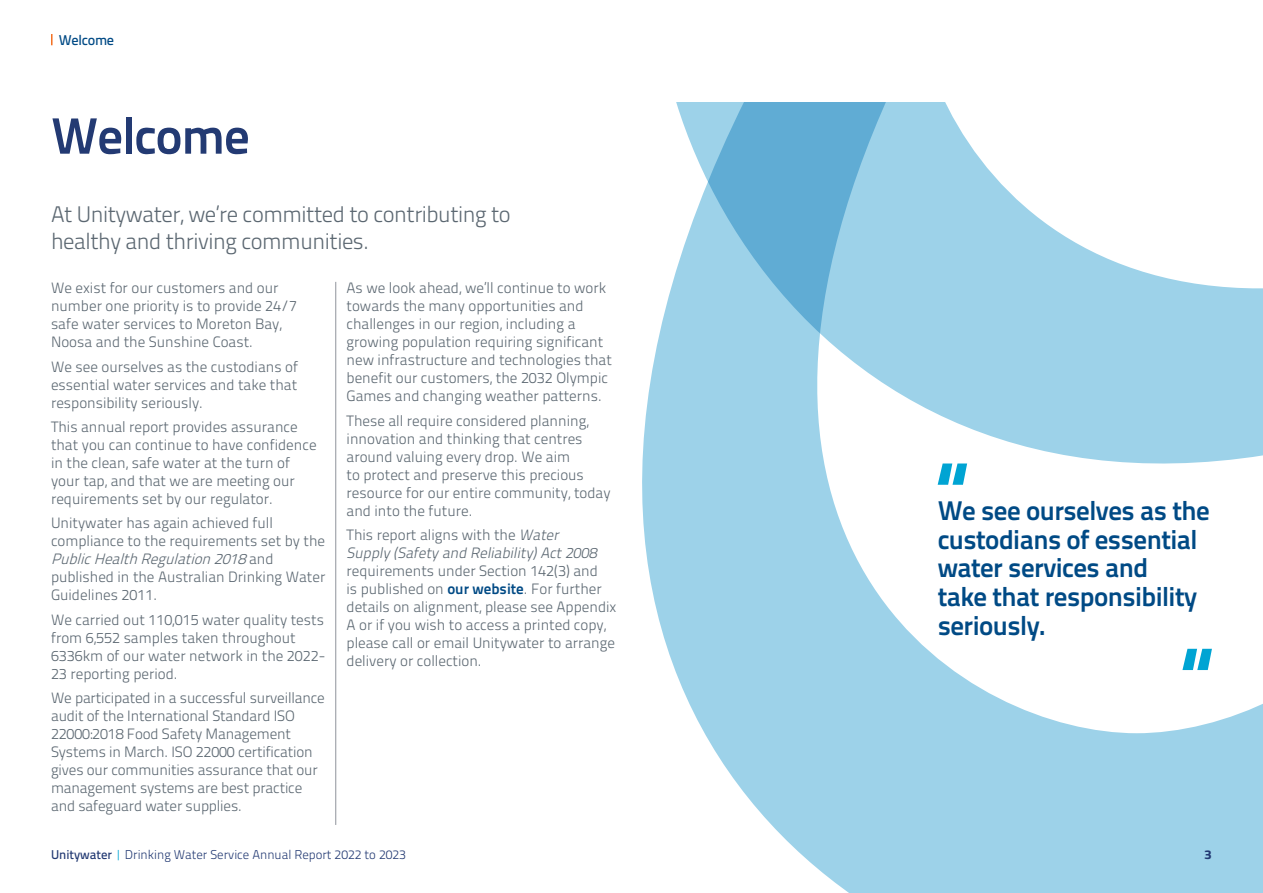
<style>
.page{position:relative;width:1263px;height:893px;background:#fff}
.page>*{position:absolute;margin:0;border:0;box-sizing:border-box;transform-origin:0 0}
.t1{font:51px "Titillium Text 25 L 800 wt";letter-spacing:-.02em;color:#233a73}
.t2{font:27px/28.5px "Titillium Text 25 L 800 wt";letter-spacing:-.02em;color:#004a85}
.t3{font:22.5px/27px "Titillium Text 25 L 250 wt";letter-spacing:-.02em;color:#5b6771}
.t4{font:15px/18px "Titillium Text 25 L 250 wt";color:#5b6771}
.t5{font:italic 15px/18px "Titillium Text 25 L 250 wt";color:#5b6771}
.t6{font:14.25px "Titillium Text 25 L 600 wt";letter-spacing:-.02em;color:#004a85}
.t7{font:12.75px "Titillium Text 25 L 250 wt";color:#233a73}
.t8{font:700 12.75px "Titillium Web";color:#233a73;scale:1.1 1}
.s1{font-style:normal}
.s2{font-family:"Titillium Text 25 L 800 wt";color:#004a85}
.s3{font-style:italic}
.s4{font-family:"Titillium Text 25 L 600 wt"}
.s5{color:#00a4d3}
</style>
<div class="page">
<svg style="left:642px;top:356px;width:621px;height:537px;fill:#9dd2e9"></svg>
<svg style="left:655px;top:102px;width:608px;height:375px;fill:#9dd2e9"></svg>
<hr style="left:335px;top:282px;width:1px;height:543px;background:#90949c">
<svg style="left:938px;top:463px;width:29px;height:22px"></svg>
<svg style="left:1182px;top:649px;width:30px;height:21px"></svg>
<svg style="left:51px;top:34px;width:2px;height:11px"></svg>
<p class="t6" style="left:59px;top:29px;width:57px">Welcome</p>
<h1 class="t1" style="left:51px;top:97px;width:200px">Welcome</h1>
<h3 class="t3" style="left:51px;top:200px;width:461px">At Unitywater, we’re committed to contributing to healthy and thriving communities.</h3>
<p class="t4" style="left:347px;top:278px;width:267px">As we look ahead, we’ll continue to work towards the many opportunities and challenges in our region, including a growing population requiring significant new infrastructure and technologies that benefit our customers, the 2032 Olympic Games and changing weather patterns.</p>
<p class="t4" style="left:347px;top:410px;width:266px">These all require considered planning, innovation and thinking that centres around valuing every drop. We aim<br>to protect and preserve this precious resource for our entire community, today and into the future.</p>
<p class="t5" style="left:347px;top:525px;width:255px"><span class="s1">This report aligns with the</span> Water<br>Supply (Safety and Reliability)Act2008</p>
<p class="t4" style="left:347px;top:561px;width:271px">requirements under Section 142(3) and<br>is published on <span class="s2">our website</span>. For further details on alignment, please see Appendix A or if you wish to access a printed copy, please call or email Unitywater to arrange delivery or collection.</p>
<p class="t4" style="left:51px;top:278px;width:248px">We exist for our customers and our number one priority is to provide 24/7 safe water services to Moreton Bay, Noosa and the Sunshine Coast.</p>
<p class="t4" style="left:51px;top:356px;width:249px;text-align:justify">We see ourselves as the custodians of essential water services and take that responsibility seriously.</p>
<p class="t4" style="left:51px;top:417px;width:267px">This annual report provides assurance that you can continue to have confidence in the clean, safe water at the turn of your tap, and that we are meeting our requirements set by our regulator.</p>
<p class="t4" style="left:51px;top:513px;width:276px">Unitywater has again achieved full compliance to the requirements set by the <span class="s3">PublicHealthRegulation2018</span>a n d published in the Australian Drinking Water Guidelines 2011.</p>
<p class="t4" style="left:51px;top:610px;width:276px">We carried out 110,015 water quality tests from 6,552 samples taken throughout 6336km of our water network in the 2022- 23 reporting period.</p>
<p class="t4" style="left:51px;top:688px;width:275px">We participated in a successful surveillance audit of the International Standard ISO 22000:2018 Food Safety Management Systems in March. ISO 22000 certification gives our communities assurance that our management systems are best practice and safeguard water supplies.</p>
<h2 class="t2" style="left:938px;top:495px;width:274px">We see ourselves as the custodians of essential water services and<br>take that responsibility seriously.</h2>
<p class="t7" style="left:51px;top:846px;width:356px"><span class="s4">Unitywater</span> <span class="s5">|</span> Drinking Water Service Annual Report 2022 to 2023</p>
<p class="t8" style="left:1204px;top:845px;width:9px">3</p>
</div>
